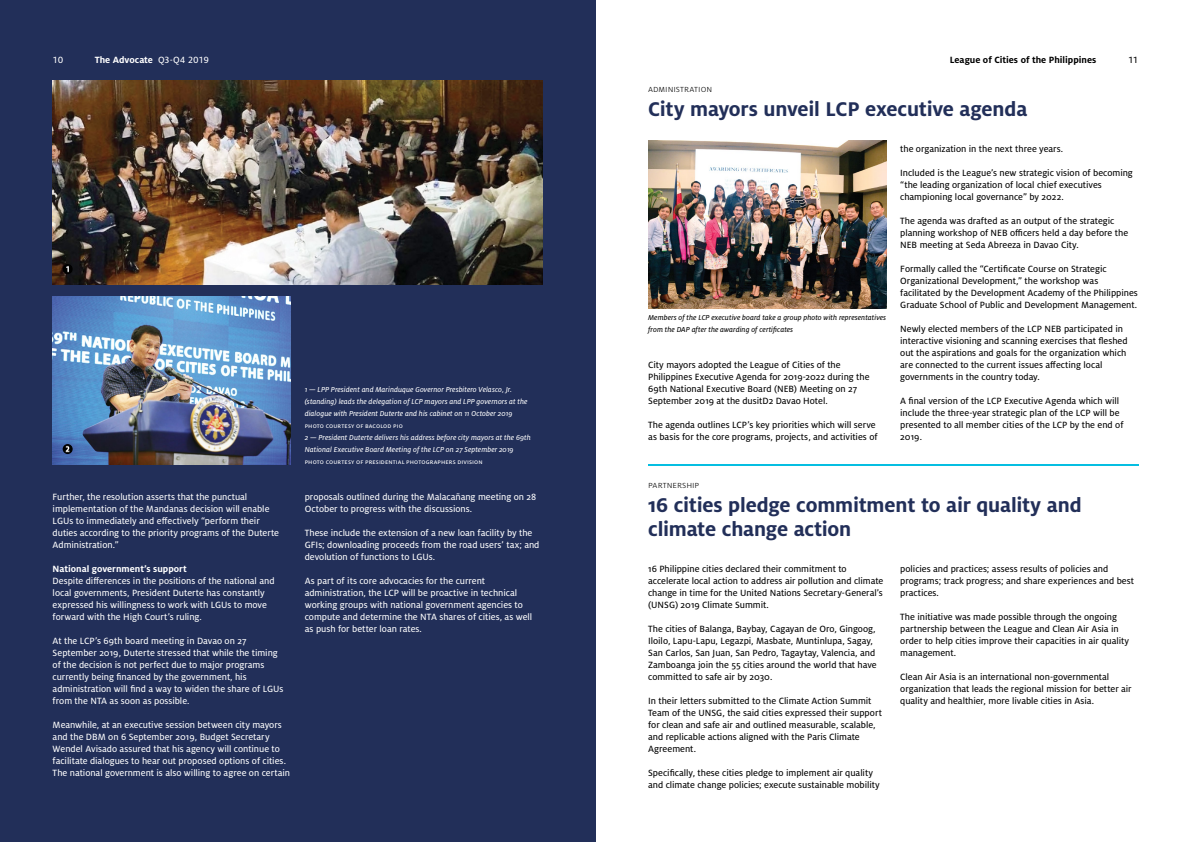
<style>
.page{position:relative;width:1191px;height:842px;background:#fff}
.page>*{position:absolute;margin:0;border:0;box-sizing:border-box;transform-origin:0 0}
.t1{font:700 22px/24px "Milo OT";letter-spacing:-.01em;color:#222f59}
.t2{font:10px/12px "Milo OT Text";color:#000}
.t3{font:10px/12px "Milo OT Text";color:#fff}
.t4{font:700 10px "Milo OT";color:#fff}
.t5{font:700 10px "Milo OT";color:#000}
.t6{font:300 10px "Milo OT";letter-spacing:-.005em;color:#000}
.t7{font:8px/12px "Milo OT Text Ita";letter-spacing:.005em;color:#fff}
.t8{font:8px/12px "Milo OT Text Ita";letter-spacing:.005em;color:#000}
.t9{font:7px "Milo OT Text";letter-spacing:.015em;color:#fff}
.s1{font-family:"Milo OT Text";font-weight:400}
</style>
<div class="page">
<div style="left:0;top:0;width:595px;height:842px;background:#222f59"></div>
<img style="left:53px;top:296px;width:238px;height:168px">
<img style="left:53px;top:80px;width:490px;height:204px">
<svg style="left:63px;top:264px;width:10px;height:10px"></svg>
<svg style="left:63px;top:444px;width:10px;height:10px"></svg>
<img style="left:648px;top:140px;width:238px;height:168px">
<hr style="left:648px;top:464px;width:490px;height:1px;background:#05bee1">
<p class="t3" style="left:53px;top:54px;width:12px">10</p>
<p class="t4" style="left:95px;top:54px;width:116px">The Advocate <span class="s1">Q3-Q4 2019</span></p>
<p class="t5" style="left:949px;top:54px;width:148px">League of Cities of the Philippines</p>
<p class="t2" style="left:1128px;top:54px;width:12px">11</p>
<p class="t3" style="left:53px;top:491px;width:228px">Further, the resolution asserts that the punctual implementation of the Mandanas decision will enable LGUs to immediately and effectively “perform their duties according to the priority programs of the Duterte Administration.”</p>
<p class="t4" style="left:53px;top:563px;width:136px">National government’s support</p>
<p class="t3" style="left:53px;top:575px;width:223px">Despite differences in the positions of the national and local governments, President Duterte has constantly expressed his willingness to work with LGUs to move forward with the High Court’s ruling.</p>
<p class="t3" style="left:53px;top:635px;width:232px">At the LCP’s 69th board meeting in Davao on 27<br>September 2019, Duterte stressed that while the timing of the decision is not perfect due to major programs currently being financed by the government, his administration will find a way to widen the share of LGUs from the NTA as soon as possible.</p>
<p class="t3" style="left:53px;top:719px;width:239px">Meanwhile, at an executive session between city mayors and the DBM on 6 September 2019, Budget Secretary Wendel Avisado assured that his agency will continue to facilitate dialogues to hear out proposed options of cities.<br>The national government is also willing to agree on certain</p>
<p class="t6" style="left:648px;top:83px;width:66px">administration</p>
<h1 class="t1" style="left:648px;top:97px;width:381px">City mayors unveil LCP executive agenda</h1>
<p class="t2" style="left:900px;top:143px;width:164px">the organization in the next three years.</p>
<p class="t2" style="left:900px;top:167px;width:234px">Included is the League’s new strategic vision of becoming “the leading organization of local chief executives championing local governance” by 2022.</p>
<p class="t2" style="left:900px;top:215px;width:229px">The agenda was drafted as an output of the strategic planning workshop of NEB officers held a day before the<br>NEB meeting at Seda Abreeza in Davao City.</p>
<p class="t2" style="left:900px;top:263px;width:239px">Formally called the “Certificate Course on Strategic Organizational Development,” the workshop was facilitated by the Development Academy of the Philippines Graduate School of Public and Development Management.</p>
<p class="t2" style="left:900px;top:323px;width:229px">Newly elected members of the LCP NEB participated in interactive visioning and scanning exercises that fleshed out the aspirations and goals for the organization which are connected to the current issues affecting local governments in the country today.</p>
<p class="t2" style="left:900px;top:395px;width:225px">A final version of the LCP Executive Agenda which will include the three-year strategic plan of the LCP will be presented to all member cities of the LCP by the end of 2019.</p>
<p class="t8" style="left:648px;top:312px;width:239px">Members of the LCP executive board take a group photo with representatives from the DAP after the awarding of certificates</p>
<p class="t2" style="left:648px;top:359px;width:223px">City mayors adopted the League of Cities of the Philippines Executive Agenda for 2019-2022 during the 69th National Executive Board (NEB) Meeting on 27<br>September 2019 at the dusitD2 Davao Hotel.</p>
<p class="t2" style="left:648px;top:419px;width:231px">The agenda outlines LCP’s key priorities which will serve as basis for the core programs, projects, and activities of</p>
<p class="t7" style="left:305px;top:384px;width:224px">1 — LPP President and Marinduque Governor Presbitero Velasco, Jr. (standing) leads the delegation of LCP mayors and LPP governors at the dialogue with President Duterte and his cabinet on 11 October 2019</p>
<p class="t9" style="left:305px;top:422px;width:100px">photo courtesy of bacolod pio</p>
<p class="t7" style="left:305px;top:432px;width:227px">2 — President Duterte delivers his address before city mayors at the 69th<br>National Executive Board Meeting of the LCP on 27 September 2019</p>
<p class="t9" style="left:305px;top:458px;width:179px">photo courtesy of presidential photographers division</p>
<p class="t3" style="left:305px;top:491px;width:233px">proposals outlined during the Malacañang meeting on 28<br>October to progress with the discussions.</p>
<p class="t3" style="left:305px;top:527px;width:236px">These include the extension of a new loan facility by the<br>GFIs; downloading proceeds from the road users’ tax; and devolution of functions to LGUs.</p>
<p class="t3" style="left:305px;top:575px;width:229px">As part of its core advocacies for the current administration, the LCP will be proactive in technical working groups with national government agencies to compute and determine the NTA shares of cities, as well as push for better loan rates.</p>
<p class="t2" style="left:648px;top:563px;width:237px">16 Philippine cities declared their commitment to accelerate local action to address air pollution and climate change in time for the United Nations Secretary-General’s (UNSG) 2019 Climate Summit.</p>
<p class="t6" style="left:648px;top:479px;width:53px">partnership</p>
<h1 class="t1" style="left:648px;top:493px;width:435px">16 cities pledge commitment to air quality and climate change action</h1>
<p class="t2" style="left:900px;top:563px;width:235px">policies and practices; assess results of policies and programs; track progress; and share experiences and best practices.</p>
<p class="t2" style="left:900px;top:611px;width:230px">The initiative was made possible through the ongoing partnership between the League and Clean Air Asia in order to help cities improve their capacities in air quality management.</p>
<p class="t2" style="left:900px;top:671px;width:233px">Clean Air Asia is an international non-governmental organization that leads the regional mission for better air quality and healthier, more livable cities in Asia.</p>
<p class="t2" style="left:648px;top:623px;width:230px">The cities of Balanga, Baybay, Cagayan de Oro, Gingoog, Iloilo, Lapu-Lapu, Legazpi, Masbate, Muntinlupa, Sagay, San Carlos, San Juan, San Pedro, Tagaytay, Valencia, and Zamboanga join the 55 cities around the world that have committed to safe air by 2030.</p>
<p class="t2" style="left:648px;top:695px;width:235px">In their letters submitted to the Climate Action Summit Team of the UNSG, the said cities expressed their support for clean and safe air and outlined measurable, scalable, and replicable actions aligned with the Paris Climate Agreement.</p>
<p class="t2" style="left:648px;top:767px;width:233px">Specifically, these cities pledge to implement air quality and climate change policies; execute sustainable mobility</p>
</div>
